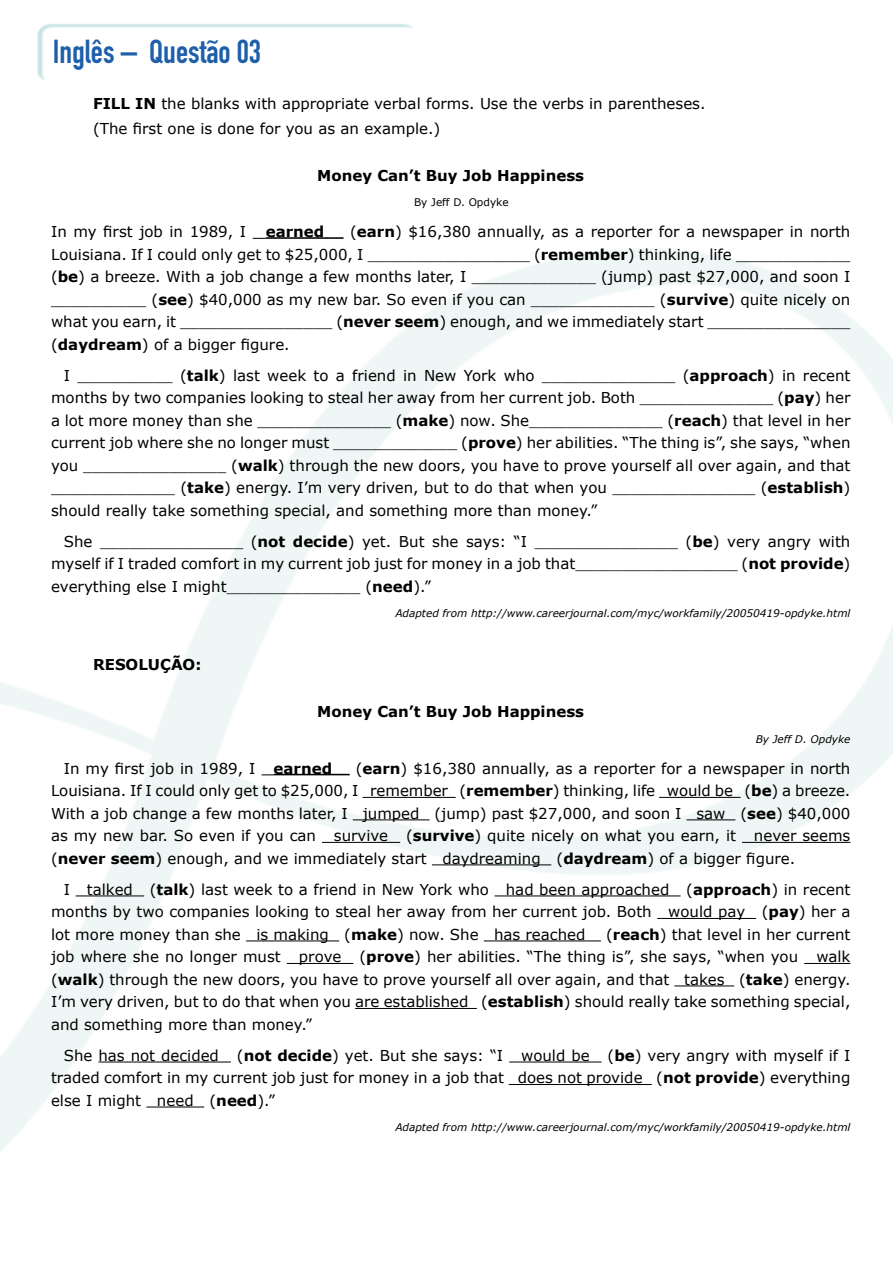
<style>
.page{position:relative;width:893px;height:1263px;background:#fff}
.page>*{position:absolute;margin:0;border:0;box-sizing:border-box;transform-origin:0 0}
.t1{font:32.7px "DIN Engschrift Std";color:#1d5faa}
.CORPO_TEXTO{font:15px/22.5px "Verdana";color:#000;text-align:justify}
.ALTERNATIVA{font:15px "Verdana";color:#000}
.TITULO_DE_TEXTO{font:700 15px "Verdana";color:#000}
.ALTERNATIVA-2{font:700 15px "Verdana";color:#000}
.CORPO_TEXTO-2{font:700 15px "Verdana";color:#000}
.CITACÃO_DE_OBRA{font:italic 10.5px "Verdana";color:#000}
.CITACÃO_DE_OBRA-2{font:10.5px "Verdana";color:#000}
.s1{font-weight:700}
</style>
<div class="page">
<svg style="left:253px;top:238px;width:13px;height:1px"></svg>
<hr style="left:266px;top:237px;width:78px;height:2px;background:#000">
<svg style="left:262px;top:774px;width:12px;height:1px"></svg>
<hr style="left:274px;top:774px;width:76px;height:1px;background:#000">
<hr style="left:363px;top:797px;width:93px;height:1px;background:#000">
<hr style="left:659px;top:797px;width:82px;height:1px;background:#000">
<hr style="left:353px;top:819px;width:77px;height:1px;background:#000">
<hr style="left:686px;top:819px;width:49px;height:1px;background:#000">
<hr style="left:322px;top:842px;width:78px;height:1px;background:#000">
<hr style="left:742px;top:842px;width:108px;height:1px;background:#000">
<hr style="left:432px;top:864px;width:119px;height:1px;background:#000">
<hr style="left:76px;top:895px;width:68px;height:1px;background:#000">
<hr style="left:495px;top:895px;width:186px;height:1px;background:#000">
<hr style="left:657px;top:918px;width:99px;height:1px;background:#000">
<hr style="left:246px;top:940px;width:93px;height:1px;background:#000">
<hr style="left:484px;top:940px;width:117px;height:1px;background:#000">
<hr style="left:287px;top:963px;width:66px;height:1px;background:#000">
<hr style="left:804px;top:963px;width:46px;height:1px;background:#000">
<hr style="left:674px;top:985px;width:60px;height:1px;background:#000">
<hr style="left:355px;top:1008px;width:122px;height:1px;background:#000">
<hr style="left:98px;top:1061px;width:133px;height:1px;background:#000">
<hr style="left:509px;top:1061px;width:93px;height:1px;background:#000">
<hr style="left:509px;top:1084px;width:143px;height:1px;background:#000">
<hr style="left:146px;top:1106px;width:58px;height:1px;background:#000">
<p class="t1" style="left:53px;top:33px;width:210px">Inglês – Questão 03</p>
<p class="ALTERNATIVA" style="left:93px;top:94px;width:614px"><span class="s1">FILL IN</span> the blanks with appropriate verbal forms. Use the verbs in parentheses.</p>
<p class="ALTERNATIVA" style="left:93px;top:118px;width:349px">(The first one is done for you as an example.)</p>
<p class="TITULO_DE_TEXTO" style="left:317px;top:165px;width:268px">Money Can’t Buy Job Happiness</p>
<p class="CITACÃO_DE_OBRA-2" style="left:414px;top:195px;width:96px">By Jeff D. Opdyke</p>
<p class="CORPO_TEXTO" style="left:51px;top:220px;width:197px">In my first job in 1989, I</p>
<p class="CORPO_TEXTO-2" style="left:266px;top:221px;width:60px">earned</p>
<p class="CORPO_TEXTO" style="left:51px;top:220px;width:801px;text-indent:299px">(<span class="s1">earn</span>) $16,380 annually, as a reporter for a newspaper in north Louisiana. If I could only get to $25,000, I _________________ (<span class="s1">remember</span>) thinking, life ____________ (<span class="s1">be</span>) a breeze. With a job change a few months later, I _____________ (jump) past $27,000, and soon I __________ (<span class="s1">see</span>) $40,000 as my new bar. So even if you can _____________ (<span class="s1">survive</span>) quite nicely on what you earn, it ________________ (<span class="s1">never seem</span>) enough, and we immediately start _______________ (<span class="s1">daydream</span>) of a bigger figure.</p>
<p class="CORPO_TEXTO" style="left:51px;top:364px;width:801px;text-indent:13px">I __________ (<span class="s1">talk</span>) last week to a friend in New York who ______________ (<span class="s1">approach</span>) in recent months by two companies looking to steal her away from her current job. Both ______________ (<span class="s1">pay</span>) her a lot more money than she ______________ (<span class="s1">make</span>) now. She______________ (<span class="s1">reach</span>) that level in her current job where she no longer must _____________ (<span class="s1">prove</span>) her abilities. “The thing is”, she says, “when you _______________ (<span class="s1">walk</span>) through the new doors, you have to prove yourself all over again, and that _____________ (<span class="s1">take</span>) energy. I’m very driven, but to do that when you _______________ (<span class="s1">establish</span>) should really take something special, and something more than money.”</p>
<p class="CORPO_TEXTO" style="left:51px;top:530px;width:801px;text-indent:13px">She _______________ (<span class="s1">not decide</span>) yet. But she says: “I _______________ (<span class="s1">be</span>) very angry with myself if I traded comfort in my current job just for money in a job that_________________ (<span class="s1">not provide</span>) everything else I might______________ (<span class="s1">need</span>).”</p>
<p class="CITACÃO_DE_OBRA" style="left:395px;top:606px;width:457px">Adapted from http://www.careerjournal.com/myc/workfamily/20050419-opdyke.html</p>
<p class="ALTERNATIVA-2" style="left:93px;top:654px;width:110px">RESOLUÇÃO:</p>
<p class="TITULO_DE_TEXTO" style="left:317px;top:701px;width:268px">Money Can’t Buy Job Happiness</p>
<p class="CITACÃO_DE_OBRA" style="left:756px;top:731px;width:96px">By Jeff D. Opdyke</p>
<p class="CORPO_TEXTO" style="left:64px;top:757px;width:270px">In my first job in 1989, I <span class="s1">earned</span></p>
<p class="CORPO_TEXTO" style="left:51px;top:757px;width:801px;text-indent:305px">(<span class="s1">earn</span>) $16,380 annually, as a reporter for a newspaper in north Louisiana. If I could only get to $25,000, I remember (<span class="s1">remember</span>) thinking, life would be (<span class="s1">be</span>) a breeze.<br>With a job change a few months later, I jumped (jump) past $27,000, and soon I saw (<span class="s1">see</span>) $40,000 as my new bar. So even if you can survive (<span class="s1">survive</span>) quite nicely on what you earn, it never seems (<span class="s1">never seem</span>) enough, and we immediately start daydreaming (<span class="s1">daydream</span>) of a bigger figure.</p>
<p class="CORPO_TEXTO" style="left:51px;top:878px;width:801px;text-indent:13px">I talked (<span class="s1">talk</span>) last week to a friend in New York who had been approached (<span class="s1">approach</span>) in recent months by two companies looking to steal her away from her current job. Both would pay (<span class="s1">pay</span>) her a lot more money than she is making (<span class="s1">make</span>) now. She has reached</p>
<p class="CORPO_TEXTO" style="left:51px;top:923px;width:801px;text-indent:555px">(<span class="s1">reach</span>) that level in her current job where she no longer must prove (<span class="s1">prove</span>) her abilities. “The thing is”, she says, “when you walk (<span class="s1">walk</span>) through the new doors, you have to prove yourself all over again, and that takes (<span class="s1">take</span>) energy.<br>I’m very driven, but to do that when you are established (<span class="s1">establish</span>) should really take something special, and something more than money.”</p>
<p class="CORPO_TEXTO" style="left:51px;top:1044px;width:801px;text-indent:13px">She has not decided (<span class="s1">not decide</span>) yet. But she says: “I would be (<span class="s1">be</span>) very angry with myself if I traded comfort in my current job just for money in a job that does not provide (<span class="s1">not provide</span>) everything else I might need (<span class="s1">need</span>).”</p>
<p class="CITACÃO_DE_OBRA" style="left:395px;top:1120px;width:457px">Adapted from http://www.careerjournal.com/myc/workfamily/20050419-opdyke.html</p>
</div>
